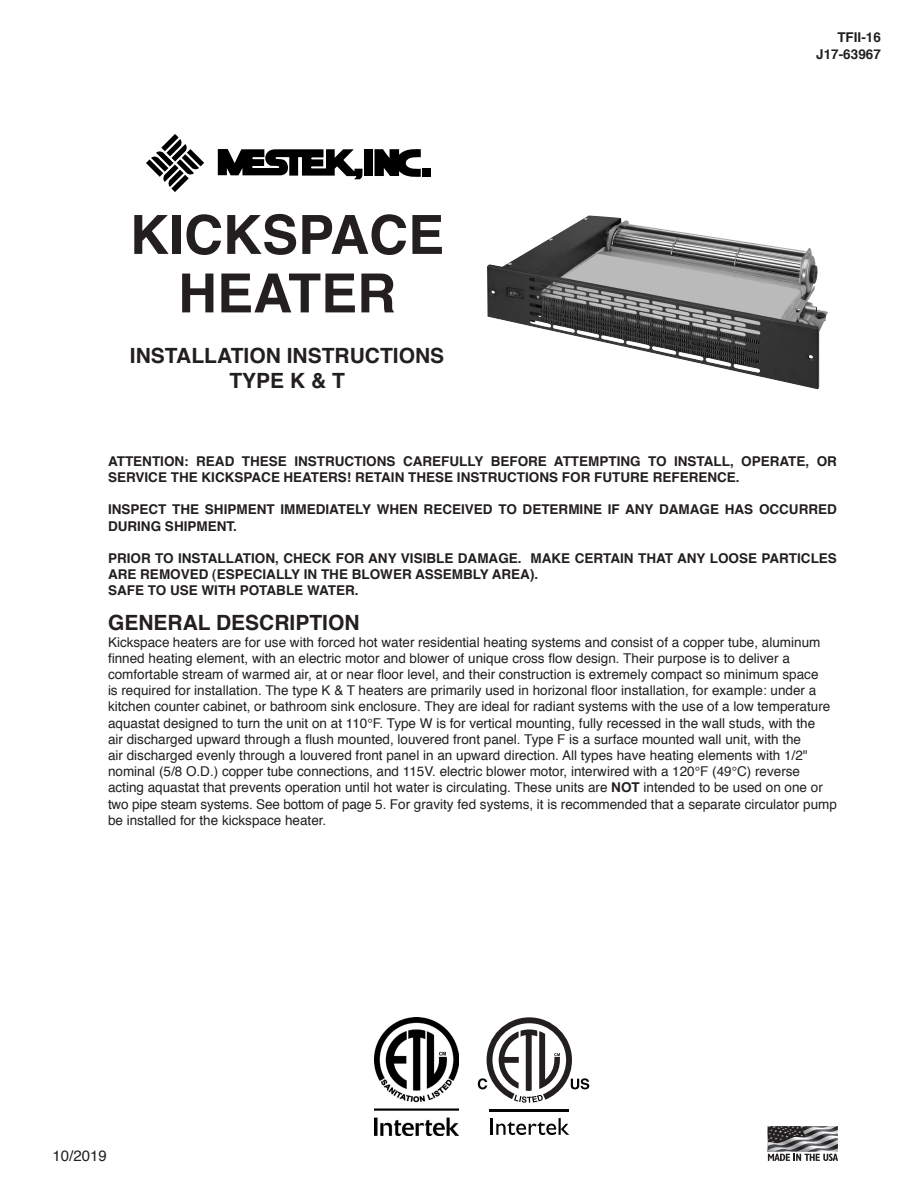
<style>
.page{position:relative;width:918px;height:1188px;background:#fff}
.page>*{position:absolute;margin:0;border:0;box-sizing:border-box;transform-origin:0 0}
.t1{font:700 54px "Helvetica";color:#231f20}
.t2{font:700 21px "Helvetica";color:#231f20}
.t3{font:15px "Helvetica";color:#231f20}
.t4{font:13.5px/16.2px "Helvetica";color:#231f20}
.t5{font:700 13.5px/16.2px "Helvetica";color:#231f20}
.s1{font-weight:700}
</style>
<div class="page">
<svg style="left:491px;top:1118px;width:78px;height:17px"></svg>
<svg style="left:478px;top:1017px;width:111px;height:86px"></svg>
<hr style="left:490px;top:1109px;width:79px;height:2px;background:#040503">
<img style="left:375px;top:1017px;width:84px;height:118px">
<svg style="left:146px;top:134px;width:58px;height:58px"></svg>
<svg style="left:218px;top:149px;width:145px;height:30px"></svg>
<div style="left:364px;top:149px;width:8px;height:27px;background:#000"></div>
<svg style="left:374px;top:149px;width:47px;height:28px"></svg>
<div style="left:423px;top:169px;width:8px;height:8px;background:#000"></div>
<svg style="left:768px;top:1126px;width:70px;height:35px;background:#7f7e7f"></svg>
<img style="left:487px;top:215px;width:341px;height:175px">
<p class="t1" style="left:130px;top:198px;width:316px">KICKSPACE</p>
<p class="t1" style="left:178px;top:257px;width:220px">HEATER</p>
<p class="t2" style="left:130px;top:341px;width:316px">INSTALLATION INSTRUCTIONS</p>
<p class="t2" style="left:229px;top:366px;width:117px">TYPE K &amp; T</p>
<p class="t5" style="left:837px;top:30px;width:45px">TFII-16</p>
<p class="t5" style="left:816px;top:47px;width:66px">J17-63967</p>
<p class="t5" style="left:108px;top:454px;width:730px">ATTENTION: READ THESE INSTRUCTIONS CAREFULLY BEFORE ATTEMPTING TO INSTALL, OPERATE, OR<br>SERVICE THE KICKSPACE HEATERS! RETAIN THESE INSTRUCTIONS FOR FUTURE REFERENCE.</p>
<p class="t5" style="left:108px;top:502px;width:730px">INSPECT THE SHIPMENT IMMEDIATELY WHEN RECEIVED TO DETERMINE IF ANY DAMAGE HAS OCCURRED<br>DURING SHIPMENT.</p>
<p class="t5" style="left:108px;top:551px;width:731px">PRIOR TO INSTALLATION, CHECK FOR ANY VISIBLE DAMAGE. MAKE CERTAIN THAT ANY LOOSE PARTICLES<br>ARE REMOVED (ESPECIALLY IN THE BLOWER ASSEMBLY AREA).</p>
<p class="t5" style="left:108px;top:583px;width:252px">SAFE TO USE WITH POTABLE WATER.</p>
<p class="t2" style="left:108px;top:609px;width:253px">GENERAL DESCRIPTION</p>
<p class="t4" style="left:108px;top:635px;width:730px">Kickspace heaters are for use with forced hot water residential heating systems and consist of a copper tube, aluminum finned heating element, with an electric motor and blower of unique cross flow design. Their purpose is to deliver a comfortable stream of warmed air, at or near floor level, and their construction is extremely compact so minimum space<br>is required for installation. The type K &amp; T heaters are primarily used in horizonal floor installation, for example: under a kitchen counter cabinet, or bathroom sink enclosure. They are ideal for radiant systems with the use of a low temperature aquastat designed to turn the unit on at 110°F. Type W is for vertical mounting, fully recessed in the wall studs, with the<br>air discharged upward through a flush mounted, louvered front panel. Type F is a surface mounted wall unit, with the<br>air discharged evenly through a louvered front panel in an upward direction. All types have heating elements with 1/2" nominal (5/8 O.D.) copper tube connections, and 115V. electric blower motor, interwired with a 120°F (49°C) reverse acting aquastat that prevents operation until hot water is circulating. These units are <span class="s1">NOT</span> intended to be used on one or two pipe steam systems. See bottom of page 5. For gravity fed systems, it is recommended that a separate circulator pump be installed for the kickspace heater.</p>
<p class="t3" style="left:52px;top:1146px;width:56px">10/2019</p>
</div>
